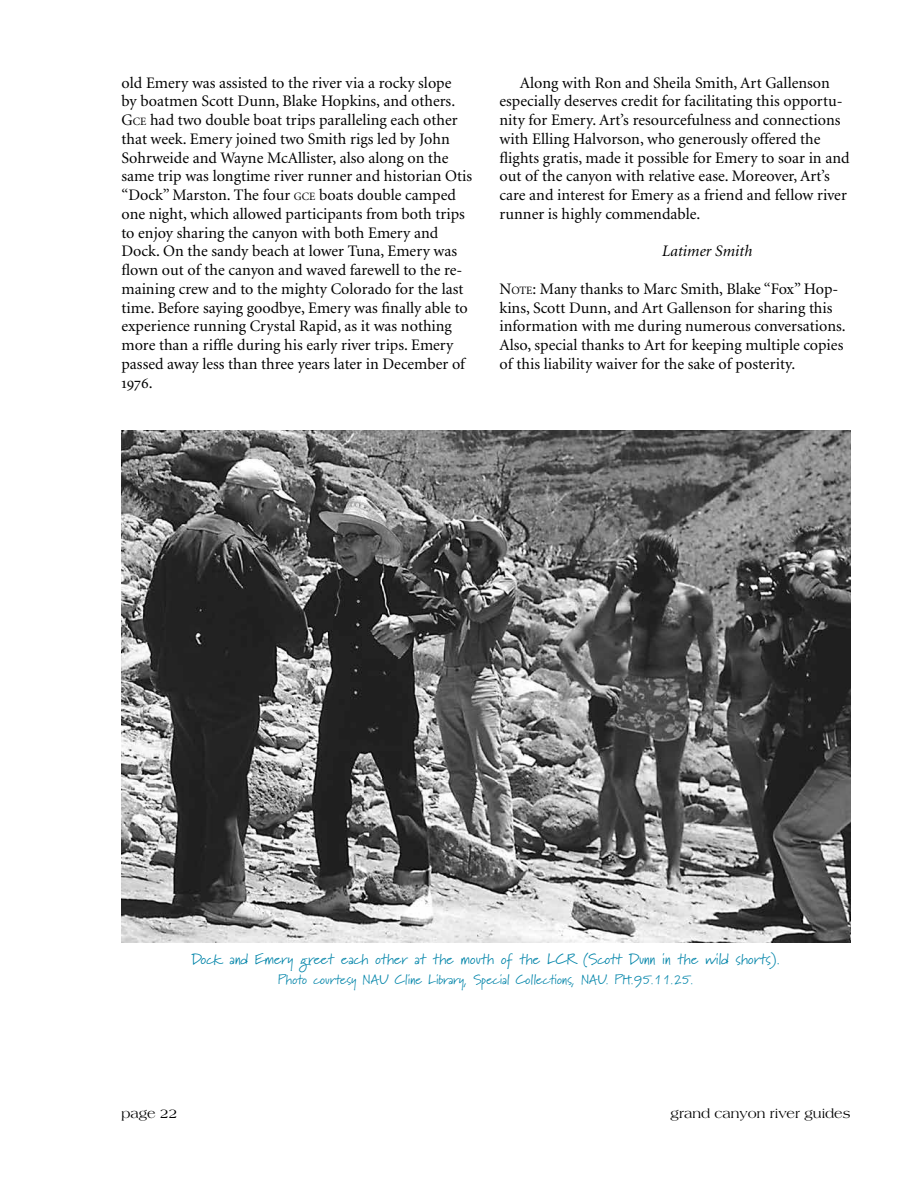
<style>
.page{position:relative;width:918px;height:1188px;background:#fff}
.page>*{position:absolute;margin:0;border:0;box-sizing:border-box;transform-origin:0 0}
.t1{font:16.05px/18.8px "Minion";color:#000}
.t2{font:italic 16.05px "Minion";color:#000}
.t3{font:16.05px "Minion Exp";color:#000}
.t4{font:15px "Marydale";letter-spacing:.01em;color:#0084a9}
.t5{font:13.5px "Marydale";color:#0084a9}
.t6{font:13.5px "Americana";color:#000}
.s1{font-size:11.25px}
.s2{font-family:"Minion"}
.s3{font-style:inherit}
</style>
<div class="page">
<img style="left:122px;top:430px;width:728px;height:512px">
<p class="t1" style="left:122px;top:74px;width:352px">old Emery was assisted to the river via a rocky slope<br>by boatmen Scott Dunn, Blake Hopkins, and others.<br>G<span class="s1">CE</span> had two double boat trips paralleling each other that week. Emery joined two Smith rigs led by John Sohrweide and Wayne McAllister, also along on the same trip was longtime river runner and historian Otis “Dock” Marston. The four <span class="s1">GCE</span> boats double camped one night, which allowed participants from both trips to enjoy sharing the canyon with both Emery and Dock. On the sandy beach at lower Tuna, Emery was flown out of the canyon and waved farewell to the re&shy;maining crew and to the mighty Colorado for the last time. Before saying goodbye, Emery was finally able to experience running Crystal Rapid, as it was nothing more than a riffle during his early river trips. Emery passed away less than three years later in December of</p>
<p class="t3" style="left:122px;top:376px;width:33px">1976<span class="s2">.</span></p>
<p class="t1" style="left:499px;top:74px;width:352px;text-indent:20px">Along with Ron and Sheila Smith, Art Gallenson especially deserves credit for facilitating this opportu&shy;nity for Emery. Art’s resourcefulness and connections with Elling Halvorson, who generously offered the flights gratis, made it possible for Emery to soar in and out of the canyon with relative ease. Moreover, Art’s care and interest for Emery as a friend and fellow river runner is highly commendable.</p>
<p class="t2" style="left:662px;top:243px;width:92px">Latimer Smith</p>
<p class="t1" style="left:500px;top:280px;width:348px"><span class="s3">N</span><span class="s1">OTE</span><span class="s3">:</span> Many thanks to Marc Smith, Blake “Fox” Hop&shy;kins, Scott Dunn, and Art Gallenson for sharing this information with me during numerous conversations.<br>Also, special thanks to Art for keeping multiple copies of this liability waiver for the sake of posterity.</p>
<p class="t4" style="left:192px;top:950px;width:590px">Dock and Emery greet each other at the mouth of the LCR (Scott Dunn in the wild shorts).</p>
<p class="t5" style="left:279px;top:971px;width:416px">Photo courtesy NAU Cline Library, Special Collections, NAU. PH.95.11.25.</p>
<p class="t6" style="left:122px;top:1106px;width:58px">page 22</p>
<p class="t6" style="left:671px;top:1106px;width:181px">grand canyon river guides</p>
</div>
